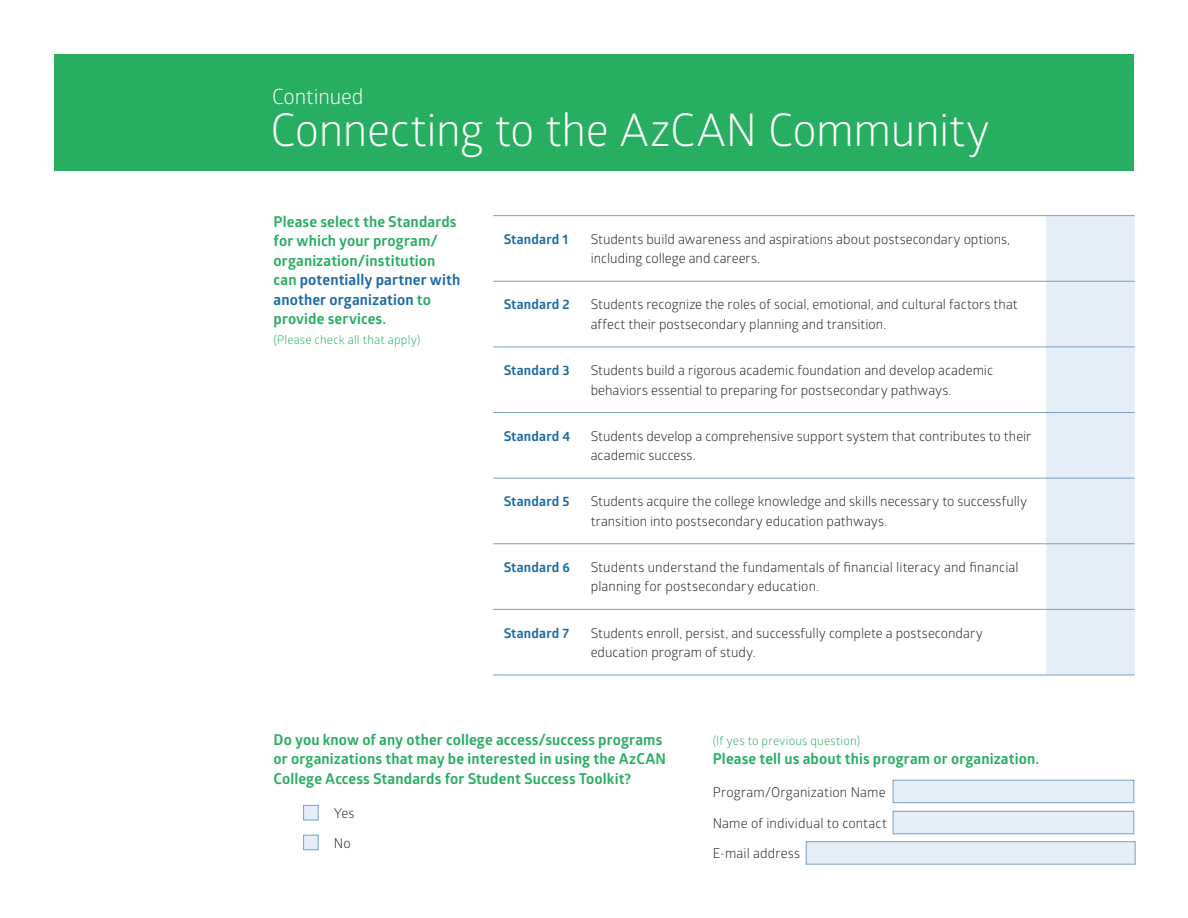
<style>
.page{position:relative;width:1188px;height:918px;background:#fff}
.page>*{position:absolute;margin:0;border:0;box-sizing:border-box;transform-origin:0 0}
.t1{font:45px "Glober";letter-spacing:-.01em;color:#fff}
.t2{font:21px "Glober";letter-spacing:-.005em;color:#fff}
.t3{font:700 15px/19.5px "Glober";letter-spacing:.01em;color:#27ae60}
.t4{font:13.5px/19.5px "Glober";letter-spacing:.005em;color:#222}
.t5{font:700 13.5px "Glober";letter-spacing:.015em;color:#1a6aa7}
.t6{font:12px "Glober";letter-spacing:.015em;color:#27ae60}
.s1{color:#1a6aa7}
</style>
<div class="page">
<div style="left:54px;top:54px;width:1080px;height:116px;background:#27ae60"></div>
<svg style="left:493px;top:216px;width:553px;height:459px"></svg>
<div style="left:1046px;top:216px;width:89px;height:459px;background:#e5eef7"></div>
<hr style="left:493px;top:215px;width:553px;height:1px;background:#789fc5">
<hr style="left:1046px;top:215px;width:89px;height:1px;background:#789fc5">
<hr style="left:493px;top:609px;width:553px;height:1px;background:#789fc5">
<hr style="left:1046px;top:609px;width:89px;height:1px;background:#789fc5">
<hr style="left:493px;top:281px;width:553px;height:1px;background:#789fc5">
<hr style="left:1046px;top:281px;width:89px;height:1px;background:#789fc5">
<hr style="left:493px;top:347px;width:553px;height:1px;background:#789fc5">
<hr style="left:1046px;top:347px;width:89px;height:1px;background:#789fc5">
<hr style="left:493px;top:412px;width:553px;height:1px;background:#789fc5">
<hr style="left:1046px;top:412px;width:89px;height:1px;background:#789fc5">
<hr style="left:493px;top:478px;width:553px;height:1px;background:#789fc5">
<hr style="left:1046px;top:478px;width:89px;height:1px;background:#789fc5">
<hr style="left:493px;top:544px;width:553px;height:1px;background:#789fc5">
<hr style="left:1046px;top:544px;width:89px;height:1px;background:#789fc5">
<hr style="left:493px;top:675px;width:553px;height:1px;background:#789fc5">
<hr style="left:1046px;top:675px;width:89px;height:1px;background:#789fc5">
<div style="left:893px;top:780px;width:241px;height:23px;background:#e5eef7;border:1px solid #789fc5"></div>
<div style="left:893px;top:811px;width:241px;height:23px;background:#e5eef7;border:1px solid #789fc5"></div>
<div style="left:806px;top:842px;width:329px;height:22px;background:#e5eef7"></div>
<div style="left:303px;top:805px;width:15px;height:15px;background:#e5eef7;border:1px solid #789fc5"></div>
<div style="left:303px;top:835px;width:15px;height:15px;background:#e5eef7;border:1px solid #789fc5"></div>
<h2 class="t2" style="left:272px;top:82px;width:93px">Continued</h2>
<h1 class="t1" style="left:271px;top:99px;width:721px">Connecting to the AzCAN Community</h1>
<p class="t3" style="left:274px;top:211px;width:188px">Please select the Standards for which your program/ organization/institution can <span class="s1">potentially partner with another organization</span> to provide services.</p>
<p class="t6" style="left:274px;top:331px;width:148px">(Please check all that apply)</p>
<p class="t5" style="left:504px;top:230px;width:66px">Standard 1</p>
<p class="t4" style="left:591px;top:229px;width:421px">Students build awareness and aspirations about postsecondary options, including college and careers.</p>
<p class="t5" style="left:504px;top:295px;width:67px">Standard 2</p>
<p class="t4" style="left:591px;top:294px;width:429px">Students recognize the roles of social, emotional, and cultural factors that affect their postsecondary planning and transition.</p>
<p class="t5" style="left:504px;top:361px;width:67px">Standard 3</p>
<p class="t4" style="left:591px;top:360px;width:404px">Students build a rigorous academic foundation and develop academic behaviors essential to preparing for postsecondary pathways.</p>
<p class="t5" style="left:504px;top:426px;width:68px">Standard 4</p>
<p class="t4" style="left:591px;top:425px;width:442px">Students develop a comprehensive support system that contributes to their academic success.</p>
<p class="t5" style="left:504px;top:492px;width:67px">Standard 5</p>
<p class="t4" style="left:591px;top:491px;width:438px">Students acquire the college knowledge and skills necessary to successfully transition into postsecondary education pathways.</p>
<p class="t5" style="left:504px;top:558px;width:68px">Standard 6</p>
<p class="t4" style="left:591px;top:557px;width:430px">Students understand the fundamentals of financial literacy and financial planning for postsecondary education.</p>
<p class="t5" style="left:504px;top:623px;width:67px">Standard 7</p>
<p class="t4" style="left:591px;top:622px;width:394px">Students enroll, persist, and successfully complete a postsecondary education program of study.</p>
<p class="t3" style="left:274px;top:729px;width:394px">Do you know of any other college access/success programs or organizations that may be interested in using the AzCAN<br>College Access Standards for Student Success Toolkit?</p>
<p class="t4" style="left:334px;top:802px;width:22px">Yes</p>
<p class="t4" style="left:334px;top:832px;width:18px">No</p>
<p class="t6" style="left:713px;top:732px;width:149px">(If yes to previous question)</p>
<p class="t3" style="left:713px;top:749px;width:328px">Please tell us about this program or organization.</p>
<p class="t4" style="left:713px;top:781px;width:174px">Program/Organization Name</p>
<p class="t4" style="left:713px;top:812px;width:176px">Name of individual to contact</p>
<p class="t4" style="left:713px;top:843px;width:89px">E-mail address</p>
</div>
